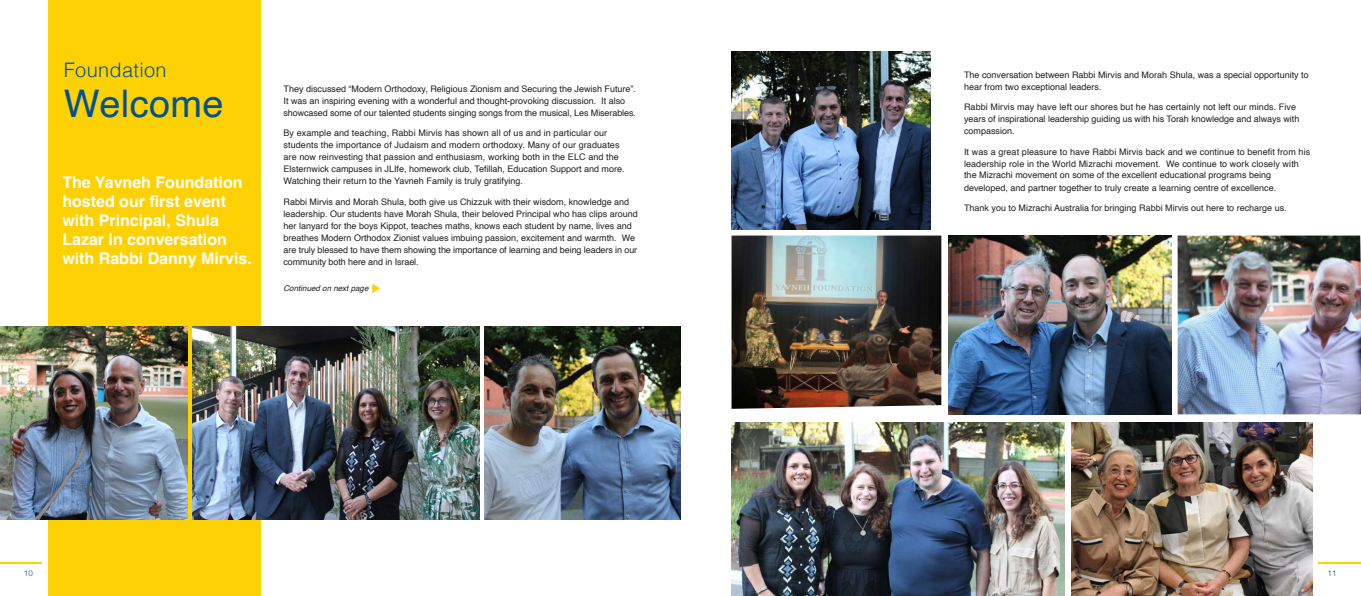
<style>
.page{position:relative;width:1361px;height:596px;background:#fff}
.page>*{position:absolute;margin:0;border:0;box-sizing:border-box;transform-origin:0 0}
.YAV_SUBHEAD_A{font:38px "Helvetica";letter-spacing:.01em;color:#045191}
.YAV_SUBHEAD_A-2{font:300 20px "Helvetica";letter-spacing:.015em;color:#045191}
.YAV_BODY_COPY_A{font:700 16px/19px "Helvetica";color:#fff}
.YAV_BODY_COPY_A-2{font:9px/12px "Helvetica";color:#231f20}
.YAV_BODY_COPY_A-3{font:italic 8px "Helvetica";color:#231f20}
.t1{font:300 8px "Helvetica";color:#045191}
.t2{font:300 8px "Helvetica";color:#0153a0}
.s1{font-family:"Arial"}
</style>
<div class="page">
<div style="left:48px;top:0;width:213px;height:595px;background:#fed105"></div>
<hr style="left:0;top:561px;width:42px;height:2px;background:#fed105">
<img style="left:0;top:326px;width:187px;height:193px">
<svg style="left:372px;top:284px;width:8px;height:9px"></svg>
<img style="left:485px;top:326px;width:195px;height:193px">
<img style="left:193px;top:326px;width:286px;height:193px">
<img style="left:1177px;top:235px;width:184px;height:179px">
<img style="left:948px;top:235px;width:223px;height:179px">
<img style="left:1071px;top:422px;width:241px;height:173px">
<img style="left:731px;top:422px;width:333px;height:173px">
<img style="left:731px;top:235px;width:210px;height:173px">
<img style="left:731px;top:51px;width:199px;height:179px">
<hr style="left:1318px;top:561px;width:43px;height:2px;background:#fed105">
<p class="YAV_SUBHEAD_A-2" style="left:64px;top:53px;width:104px">Foundation</p>
<p class="YAV_SUBHEAD_A" style="left:64px;top:74px;width:161px">Welcome</p>
<p class="YAV_BODY_COPY_A" style="left:62px;top:174px;width:191px">The Yavneh Foundation hosted our first event with Principal, Shula<br>Lazar in conversation with Rabbi Danny Mirvis.</p>
<p class="YAV_BODY_COPY_A-2" style="left:283px;top:83px;width:354px">They discussed “Modern Orthodoxy, Religious Zionism and Securing the Jewish Future”.<br>It was an inspiring evening with a wonderful and thought-provoking discussion. It also showcased some of our talented students singing songs from the musical, Les Miserables.</p>
<p class="YAV_BODY_COPY_A-2" style="left:283px;top:127px;width:342px">By example and teaching, Rabbi Mirvis has shown all of us and in particular our students the importance of Judaism and modern orthodoxy. Many of our graduates are now reinvesting that passion and enthusiasm, working both in the ELC and the Elsternwick campuses in JLIfe, homework club, Tefillah, Education Support and more.<br>Watching their return to the Yavneh Family is truly gratifying.</p>
<p class="YAV_BODY_COPY_A-2" style="left:283px;top:196px;width:356px">Rabbi Mirvis and Morah Shula, both give us Chizzuk with their wisdom, knowledge and leadership. Our students have Morah Shula, their beloved Principal who has clips around her lanyard for the boys Kippot, teaches maths, knows each student by name, lives and breathes Modern Orthodox Zionist values imbuing passion, excitement and warmth. We are truly blessed to have them showing the importance of learning and being leaders in our community both here and in Israel.</p>
<p class="YAV_BODY_COPY_A-3" style="left:283px;top:282px;width:86px">Continued on next page</p>
<p class="t1" style="left:24px;top:566px;width:10px">10</p>
<p class="YAV_BODY_COPY_A-2" style="left:964px;top:69px;width:346px">The conversation between Rabbi Mirvis and Morah Shula, was a special opportunity to hear from two exceptional leaders.</p>
<p class="YAV_BODY_COPY_A-2" style="left:964px;top:101px;width:337px">Ra<span class="s1">bbi Mirvis</span> may have left our shores but he has certainly not left our minds. Five years of inspirational leadership guiding us with his Torah knowledge and always with compassion.</p>
<p class="YAV_BODY_COPY_A-2" style="left:964px;top:146px;width:348px">It was a great pleasure to have Rabbi Mirvis back and we continue to benefit from his leadership role in the World Mizrachi movement. We continue to work closely with the Mizrachi movement on some of the excellent education<span class="s1">al</span> programs being developed, and partner together to truly create a learning centre of excellence.</p>
<p class="YAV_BODY_COPY_A-2" style="left:964px;top:202px;width:324px">Thank you to Mizrachi Australia for bringing Ra<span class="s1">bbi Mirvis</span> out here to recharge us.</p>
<p class="t2" style="left:1327px;top:566px;width:10px">11</p>
</div>
